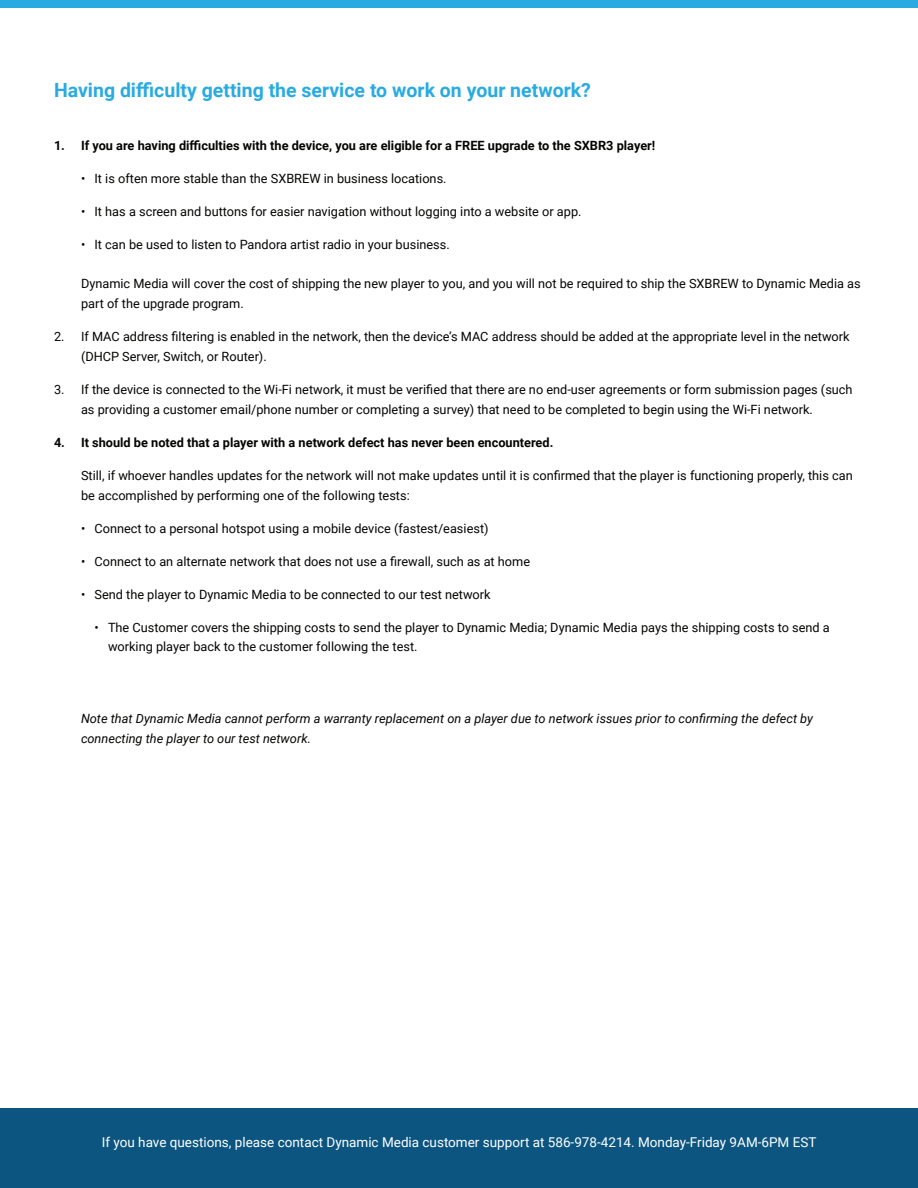
<style>
.page{position:relative;width:918px;height:1188px;background:#fff}
.page>*{position:absolute;margin:0;border:0;box-sizing:border-box;transform-origin:0 0}
.t1{font:700 19.5px "Roboto";color:#29abe2}
.t2{font:13.5px "Roboto";color:#fff}
.t3{font:12.75px/19.8px "Roboto";color:#040503}
.t4{font:700 12.75px "Roboto";color:#040503}
.t5{font:italic 12.75px/19.5px "Roboto";color:#040503}
</style>
<div class="page">
<div style="left:0;top:1108px;width:918px;height:80px;background:#0c5580"></div>
<div style="left:0;top:0;width:918px;height:8px;background:#29abe2"></div>
<h1 class="t1" style="left:54px;top:77px;width:538px">Having difficulty getting the service to work on your network?</h1>
<p class="t4" style="left:54px;top:136px;width:603px">1. If you are having difficulties with the device, you are eligible for a FREE upgrade to the SXBR3 player!</p>
<p class="t3" style="left:81px;top:168px;width:367px">• It is often more stable than the SXBREW in business locations.</p>
<p class="t3" style="left:81px;top:201px;width:502px">• It has a screen and buttons for easier navigation without logging into a website or app.</p>
<p class="t3" style="left:81px;top:234px;width:370px">• It can be used to listen to Pandora artist radio in your business.</p>
<p class="t3" style="left:81px;top:273px;width:781px">Dynamic Media will cover the cost of shipping the new player to you, and you will not be required to ship the SXBREW to Dynamic Media as part of the upgrade program.</p>
<p class="t3" style="left:81px;top:326px;width:770px;text-indent:-27px">2. If MAC address filtering is enabled in the network, then the device’s MAC address should be added at the appropriate level in the network (DHCP Server, Switch, or Router).</p>
<p class="t3" style="left:81px;top:379px;width:773px;text-indent:-27px">3. If the device is connected to the Wi-Fi network, it must be verified that there are no end-user agreements or form submission pages (such as providing a customer email/phone number or completing a survey) that need to be completed to begin using the Wi-Fi network.</p>
<p class="t4" style="left:54px;top:433px;width:501px">4. It should be noted that a player with a network defect has never been encountered.</p>
<p class="t3" style="left:81px;top:465px;width:773px">Still, if whoever handles updates for the network will not make updates until it is confirmed that the player is functioning properly, this can be accomplished by performing one of the following tests:</p>
<p class="t3" style="left:81px;top:518px;width:409px">• Connect to a personal hotspot using a mobile device (fastest/easiest)</p>
<p class="t3" style="left:81px;top:551px;width:451px">• Connect to an alternate network that does not use a firewall, such as at home</p>
<p class="t3" style="left:81px;top:584px;width:411px">• Send the player to Dynamic Media to be connected to our test network</p>
<p class="t3" style="left:108px;top:617px;width:723px;text-indent:-14px">• The Customer covers the shipping costs to send the player to Dynamic Media; Dynamic Media pays the shipping costs to send a working player back to the customer following the test.</p>
<p class="t5" style="left:81px;top:709px;width:734px">Note that Dynamic Media cannot perform a warranty replacement on a player due to network issues prior to confirming the defect by connecting the player to our test network.</p>
<p class="t2" style="left:102px;top:1132px;width:716px">If you have questions, please contact Dynamic Media customer support at 586-978-4214. Monday-Friday 9AM-6PM EST</p>
</div>
